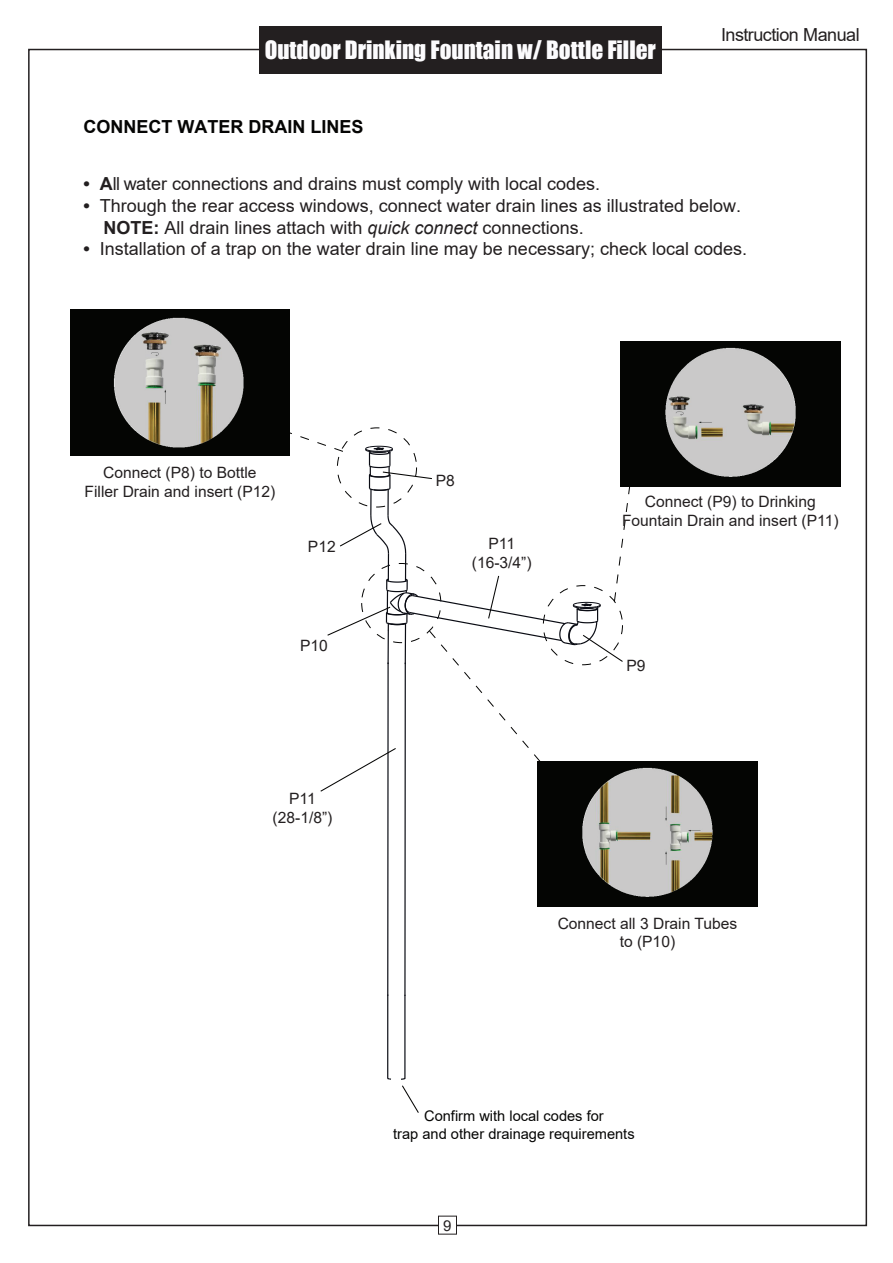
<style>
.page{position:relative;width:893px;height:1263px;background:#fff}
.page>*{position:absolute;margin:0;border:0;box-sizing:border-box;transform-origin:0 0}
.t1{font:23.25px "Impact";color:#fcfbfd}
.t2{font:18px/21.6px "Arial";color:#231f20}
.t3{font:700 18px "Arial";color:#050504}
.t4{font:18px "Arial";letter-spacing:-.03em;color:#231f20}
.t5{font:15.6px/18.8px "Arial";color:#231f20;text-align:center}
.t6{font:15px "Arial";color:#231f20}
.t7{font:14.7px/17.5px "Arial";color:#050504;text-align:center}
.s1{font-weight:700}
.s2{font-style:italic}
</style>
<div class="page">
<div style="left:438px;top:1216px;width:19px;height:18px;border:1px solid #231f20"></div>
<div style="left:259px;top:26px;width:402px;height:47px;background:#231f20"></div>
<hr style="left:387px;top:662px;width:2px;height:334px;background:#0a0c14">
<hr style="left:404px;top:663px;width:2px;height:333px;background:#0a0c14">
<hr style="left:387px;top:994px;width:1px;height:84px;background:#0a0c14">
<hr style="left:404px;top:995px;width:2px;height:83px;background:#0a0c14">
<img style="left:537px;top:761px;width:220px;height:146px">
<img style="left:620px;top:341px;width:220px;height:146px">
<img style="left:70px;top:310px;width:220px;height:145px">
<svg style="left:281px;top:430px;width:355px;height:363px"></svg>
<svg style="left:401px;top:1076px;width:18px;height:37px"></svg>
<p class="t1" style="left:265px;top:32px;width:393px">Outdoor Drinking Fountain w/ Bottle Filler</p>
<p class="t3" style="left:83px;top:114px;width:281px">CONNECT WATER DRAIN LINES</p>
<p class="t4" style="left:721px;top:22px;width:140px">Instruction Manual</p>
<p class="t2" style="left:83px;top:173px;width:518px"><span class="s1">• A</span>ll water connections and drains must comply with local codes.</p>
<p class="t2" style="left:103px;top:195px;width:639px;text-indent:-20px"><span class="s1">•</span> Through the rear access windows, connect water drain lines as illustrated below.<br><span class="s1">NOTE:</span> All drain lines attach with <span class="s2">quick connect</span> connections.</p>
<p class="t2" style="left:83px;top:238px;width:665px"><span class="s1">•</span> Installation of a trap on the water drain line may be necessary; check local codes.</p>
<p class="t5" style="left:85px;top:463px;width:192px">Connect (P8) to Bottle<br>Filler Drain and insert (P12)</p>
<p class="t5" style="left:308px;top:537px;width:29px">P12</p>
<p class="t5" style="left:300px;top:636px;width:29px">P10</p>
<p class="t5" style="left:273px;top:789px;width:61px">P11 (28-1/8”)</p>
<p class="t5" style="left:436px;top:471px;width:21px">P8</p>
<p class="t5" style="left:472px;top:534px;width:61px">P11 (16-3/4”)</p>
<p class="t5" style="left:622px;top:492px;width:218px">Connect (P9) to Drinking<br>Fountain Drain and insert (P11)</p>
<p class="t5" style="left:626px;top:656px;width:21px">P9</p>
<p class="t5" style="left:558px;top:914px;width:181px">Connect all 3 Drain Tubes to (P10)</p>
<p class="t7" style="left:393px;top:1107px;width:243px">Confirm with local codes for<br>trap and other drainage requirements</p>
<p class="t6" style="left:443px;top:1215px;width:10px">9</p>
</div>
